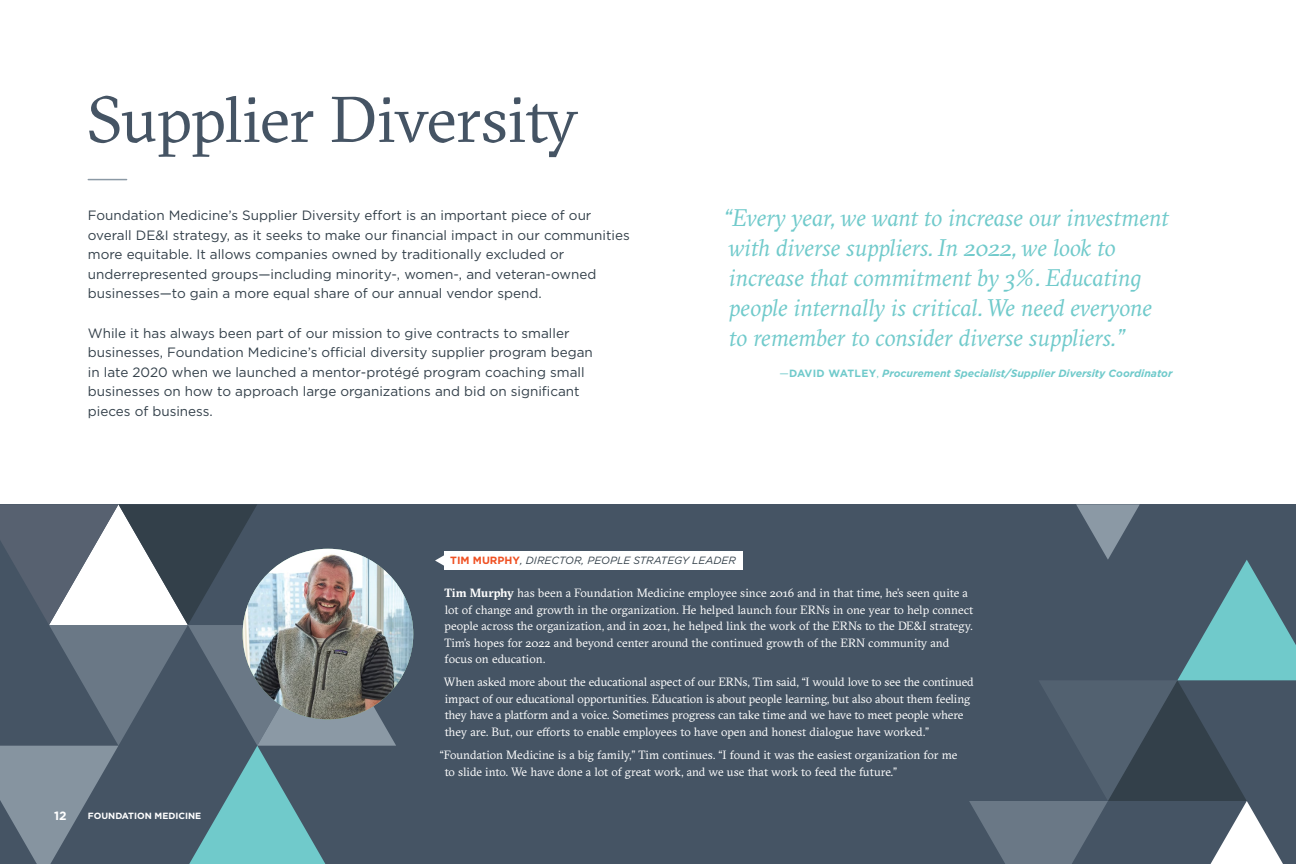
<style>
.page{position:relative;width:1296px;height:864px;background:#fff}
.page>*{position:absolute;margin:0;border:0;box-sizing:border-box;transform-origin:0 0}
.t1{font:64.5px "GT Sectra";letter-spacing:-.015em;color:#455464}
.t2{font:italic 24px/30px "GT Sectra";letter-spacing:-.005em;color:#70cacb}
.t3{font:13.5px/19.5px "Gotham";color:#33404a}
.t4{font:12px/16.5px "GT Sectra";letter-spacing:-.005em;color:#fff}
.t5{font:700 12px "Gotham";color:#fff}
.t6{font:italic 700 10.5px "Gotham";color:#70cacb}
.t7{font:italic 10.5px "Gotham";color:#33404a}
.t8{font:700 9px "Gotham";color:#fff}
.s1{font-weight:400;font-style:normal}
.s2{font-style:normal}
.s3{font-weight:700;font-style:normal;color:#f05123}
.s4{font-weight:700}
</style>
<div class="page">
<div style="left:0;top:504px;width:1296px;height:360px;background:#455464"></div>
<svg style="left:969px;top:504px;width:327px;height:360px"></svg>
<svg style="left:0;top:504px;width:396px;height:360px"></svg>
<svg style="left:435px;top:555px;width:9px;height:11px"></svg>
<div style="left:444px;top:551px;width:299px;height:19px;background:#fff"></div>
<img style="left:243px;top:549px;width:170px;height:170px;border-radius:85px">
<hr style="left:88px;top:179px;width:39px;height:1px;background:#8b99a5">
<h1 class="t1" style="left:86px;top:80px;width:494px">Supplier Diversity</h1>
<p class="t3" style="left:88px;top:205px;width:543px">Foundation Medicine’s Supplier Diversity effort is an important piece of our overall DE&amp;I strategy, as it seeks to make our financial impact in our communities more equitable. It allows companies owned by traditionally excluded or underrepresented groups—including minority-, women-, and veteran-owned businesses—to gain a more equal share of our annual vendor spend.</p>
<p class="t3" style="left:88px;top:323px;width:506px">While it has always been part of our mission to give contracts to smaller businesses, Foundation Medicine’s official diversity supplier program began in late 2020 when we launched a mentor-protégé program coaching small businesses on how to approach large organizations and bid on significant pieces of business.</p>
<h2 class="t2" style="left:724px;top:202px;width:447px">“Every year, we want to increase our investment with diverse suppliers. In 2022, we look to increase that commitment by 3%. Educating people internally is critical. We need everyone to remember to consider diverse suppliers.”</h2>
<p class="t6" style="left:780px;top:366px;width:394px"><span class="s1">—</span><span class="s2">DAVID WATLEY</span><span class="s1">,</span> Procurement Specialist/Supplier Diversity Coordinator</p>
<p class="t7" style="left:450px;top:554px;width:287px"><span class="s3">TIM MURPHY</span>, DIRECTOR, PEOPLE STRATEGY LEADER</p>
<p class="t5" style="left:54px;top:808px;width:14px">12</p>
<p class="t8" style="left:88px;top:810px;width:115px">FOUNDATION MEDICINE</p>
<p class="t4" style="left:444px;top:585px;width:530px"><span class="s4">Tim Murphy</span> has been a Foundation Medicine employee since 2016 and in that time, he’s seen quite a lot of change and growth in the organization. He helped launch four ERNs in one year to help connect people across the organization, and in 2021, he helped link the work of the ERNs to the DE&amp;I strategy.<br>Tim’s hopes for 2022 and beyond center around the continued growth of the ERN community and focus on education.</p>
<p class="t4" style="left:444px;top:674px;width:531px">When asked more about the educational aspect of our ERNs, Tim said, “I would love to see the continued impact of our educational opportunities. Education is about people learning, but also about them feeling they have a platform and a voice. Sometimes progress can take time and we have to meet people where they are. But, our efforts to enable employees to have open and honest dialogue have worked.”</p>
<p class="t4" style="left:445px;top:747px;width:514px;text-indent:-5px">“Foundation Medicine is a big family,” Tim continues. “I found it was the easiest organization for me to slide into. We have done a lot of great work, and we use that work to feed the future.”</p>
</div>
